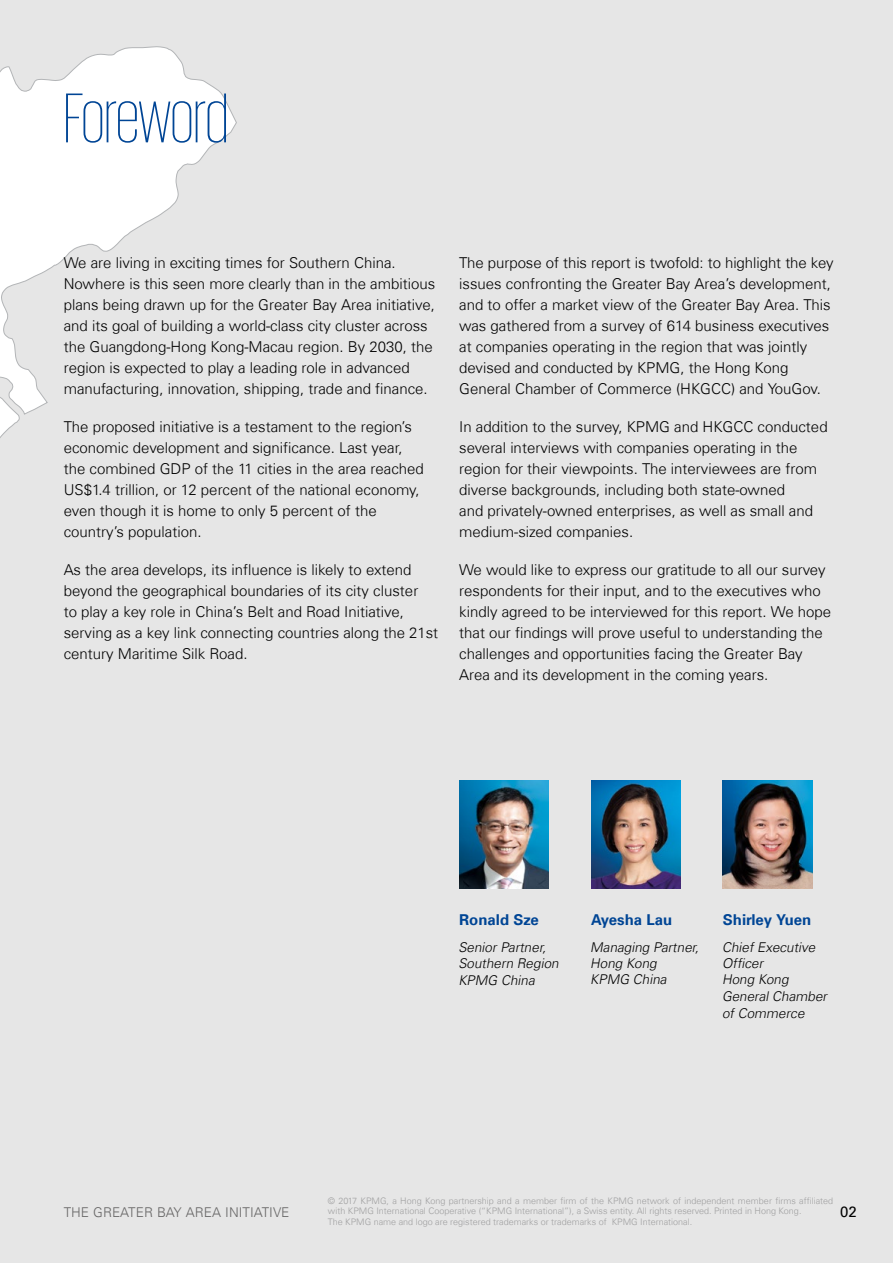
<style>
.page{position:relative;width:893px;height:1263px;background:#e6e6e6}
.page>*{position:absolute;margin:0;border:0;box-sizing:border-box;transform-origin:0 0}
.t1{font:200 72px "KPMG";letter-spacing:-.005em;color:#004595}
.t2{font:300 15px/21px "Universfor KPMG";color:#000}
.t3{font:700 15px "Universfor KPMG";color:#004595}
.t4{font:15px "Universfor KPMG";color:#000}
.t5{font:italic 300 13.5px/16.4px "Universfor KPMG";color:#000}
.t6{font:300 13.5px "Universfor KPMG";color:#727171}
.t7{font:300 9px/10.5px "Universfor KPMG";color:#b1b1b2}
</style>
<div class="page">
<svg style="left:0;top:46px;width:237px;height:392px"></svg>
<img style="left:591px;top:781px;width:90px;height:108px">
<img style="left:459px;top:781px;width:90px;height:108px">
<img style="left:723px;top:781px;width:89px;height:108px">
<h1 class="t1" style="left:64px;top:84px;width:166px">Foreword</h1>
<p class="t2" style="left:64px;top:252px;width:373px">We are living in exciting times for Southern China.<br>Nowhere is this seen more clearly than in the ambitious plans being drawn up for the Greater Bay Area initiative, and its goal of building a world-class city cluster across the Guangdong-Hong Kong-Macau region. By 2030, the region is expected to play a leading role in advanced manufacturing, innovation, shipping, trade and finance.</p>
<p class="t2" style="left:64px;top:416px;width:362px">The proposed initiative is a testament to the region’s economic development and significance. Last year, the combined GDP of the 11 cities in the area reached US$1.4 trillion, or 12 percent of the national economy, even though it is home to only 5 percent of the country’s population.</p>
<p class="t2" style="left:64px;top:559px;width:376px">As the area develops, its influence is likely to extend beyond the geographical boundaries of its city cluster<br>to play a key role in China’s Belt and Road Initiative, serving as a key link connecting countries along the 21st century Maritime Silk Road.</p>
<p class="t2" style="left:459px;top:252px;width:376px">The purpose of this report is twofold: to highlight the key issues confronting the Greater Bay Area’s development, and to offer a market view of the Greater Bay Area. This was gathered from a survey of 614 business executives at companies operating in the region that was jointly devised and conducted by KPMG, the Hong Kong General Chamber of Commerce (HKGCC) and YouGov.</p>
<p class="t2" style="left:459px;top:416px;width:370px">In addition to the survey, KPMG and HKGCC conducted several interviews with companies operating in the region for their viewpoints. The interviewees are from diverse backgrounds, including both state-owned<br>and privately-owned enterprises, as well as small and medium-sized companies.</p>
<p class="t2" style="left:459px;top:559px;width:373px">We would like to express our gratitude to all our survey respondents for their input, and to the executives who kindly agreed to be interviewed for this report. We hope that our findings will prove useful to understanding the challenges and opportunities facing the Greater Bay Area and its development in the coming years.</p>
<p class="t3" style="left:459px;top:910px;width:81px">Ronald Sze</p>
<p class="t5" style="left:458px;top:939px;width:105px">Senior Partner,<br>Southern Region<br>KPMG China</p>
<p class="t3" style="left:591px;top:910px;width:83px">Ayesha Lau</p>
<p class="t5" style="left:590px;top:939px;width:113px">Managing Partner,<br>Hong Kong<br>KPMG China</p>
<p class="t3" style="left:723px;top:910px;width:90px">Shirley Yuen</p>
<p class="t5" style="left:722px;top:939px;width:109px">Chief Executive<br>Officer<br>Hong Kong<br>General Chamber of Commerce</p>
<p class="t7" style="left:328px;top:1195px;width:507px">© 2017 KPMG, a Hong Kong partnership and a member firm of the KPMG network of independent member firms affiliated with KPMG International Cooperative (“KPMG International”), a Swiss entity. All rights reserved. Printed in Hong Kong.<br>The KPMG name and logo are registered trademarks or trademarks of KPMG International.</p>
<p class="t6" style="left:64px;top:1204px;width:227px">THE GREATER BAY AREA INITIATIVE</p>
<p class="t4" style="left:840px;top:1203px;width:18px">02</p>
</div>
